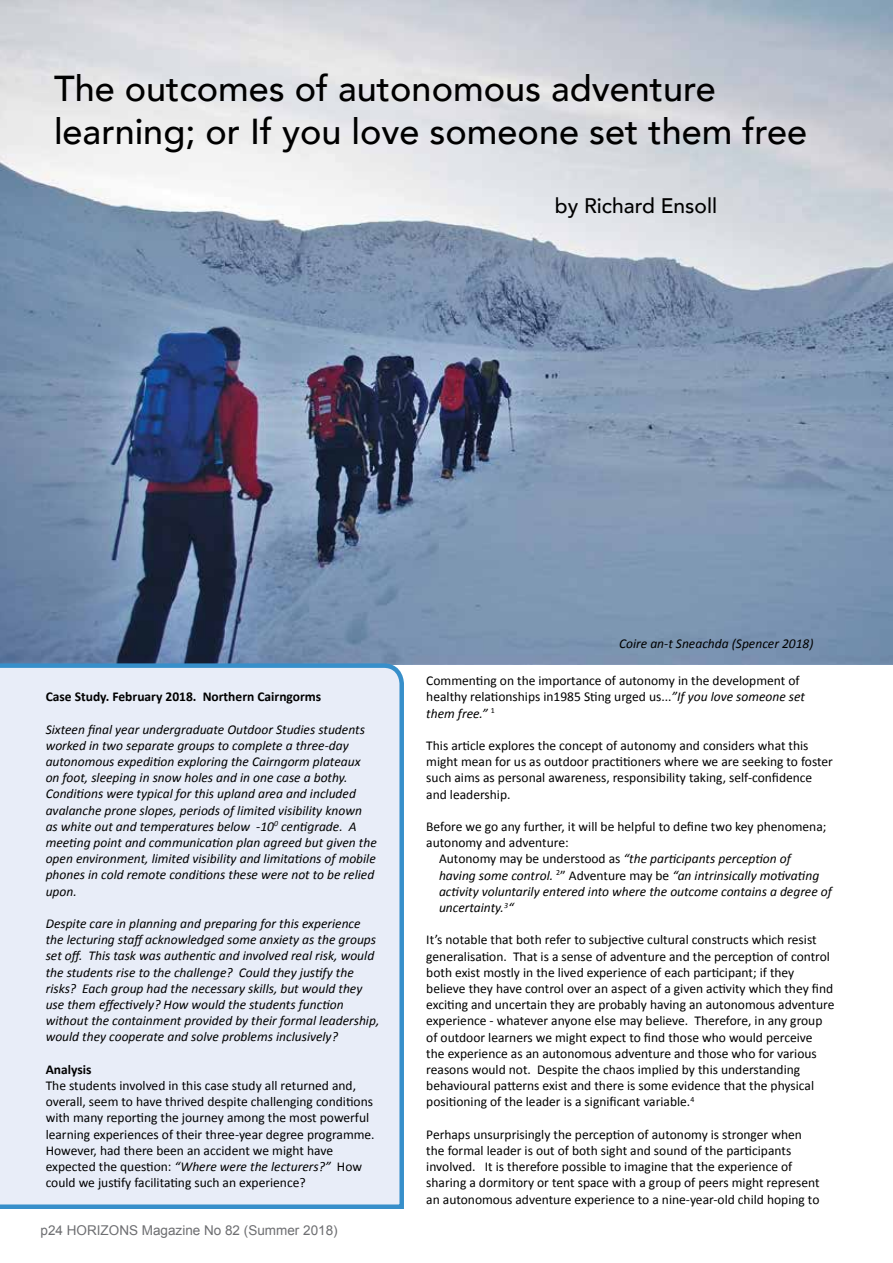
<style>
.page{position:relative;width:893px;height:1263px;background:#fff}
.page>*{position:absolute;margin:0;border:0;box-sizing:border-box;transform-origin:0 0}
.t1{font:500 36px/43.2px "Avenir";color:#000}
.t2{font:500 21px "Avenir";color:#000}
.t3{font:13.5px/16.2px "Calibri";color:#000}
.t4{font:italic 13.5px/16.2px "Calibri";color:#000}
.t5{font:700 13.5px "Calibri";color:#000}
.t6{font:13.5px "Arial";color:#6d6e71}
.s1{font-style:italic}
.s2{font-style:normal}
</style>
<div class="page">
<img style="left:0;top:0;width:893px;height:665px">
<div style="left:0;top:661px;width:406px;height:548px;background:#e8edf8"></div>
<h1 class="t1" style="left:54px;top:65px;width:755px">The outcomes of autonomous adventure learning; or If you love someone set them free</h1>
<h2 class="t2" style="left:555px;top:188px;width:164px">by Richard Ensoll</h2>
<p class="t5" style="left:46px;top:688px;width:277px">Case Study. February 2018. Northern Cairngorms</p>
<p class="t4" style="left:46px;top:720px;width:333px">Sixteen final year undergraduate Outdoor Studies students worked in two separate groups to complete a three-day autonomous expedition exploring the Cairngorm plateaux on foot, sleeping in snow holes and in one case a bothy.<br>Conditions were typical for this upland area and included avalanche prone slopes, periods of limited visibility known as white out and temperatures below -10<sup>0</sup> centigrade. A meeting point and communication plan agreed but given the open environment, limited visibility and limitations of mobile phones in cold remote conditions these were not to be relied upon.</p>
<p class="t4" style="left:46px;top:915px;width:335px">Despite care in planning and preparing for this experience the lecturing staff acknowledged some anxiety as the groups set off. This task was authentic and involved real risk, would the students rise to the challenge? Could they justify the risks? Each group had the necessary skills, but would they use them effectively? How would the students function without the containment provided by their formal leadership, would they cooperate and solve problems inclusively?</p>
<p class="t5" style="left:46px;top:1061px;width:47px">Analysis</p>
<p class="t3" style="left:46px;top:1077px;width:330px">The students involved in this case study all returned and, overall, seem to have thrived despite challenging conditions with many reporting the journey among the most powerful learning experiences of their three-year degree programme.<br>However, had there been an accident we might have expected the question: <span class="s1">“Where were the lecturers?”</span> How could we justify facilitating such an experience?</p>
<p class="t6" style="left:41px;top:1221px;width:299px">p24 HORIZONS Magazine No 82 (Summer 2018)</p>
<p class="t4" style="left:619px;top:635px;width:196px">Coire an-t Sneachda (Spencer 2018)</p>
<p class="t3" style="left:426px;top:673px;width:380px">Commenting on the importance of autonomy in the development of healthy relationships in1985 Sting urged us...<span class="s1">”If you love someone set them free.”</span> <sup>1</sup></p>
<p class="t3" style="left:426px;top:737px;width:408px">This article explores the concept of autonomy and considers what this might mean for us as outdoor practitioners where we are seeking to foster such aims as personal awareness, responsibility taking, self-confidence and leadership.</p>
<p class="t3" style="left:426px;top:818px;width:402px">Before we go any further, it will be helpful to define two key phenomena;</p>
<p class="t3" style="left:426px;top:835px;width:144px">autonomy and adventure:</p>
<p class="t4" style="left:439px;top:850px;width:353px"><span class="s2">Autonomy may be understood as</span> “the participants perception of</p>
<p class="t4" style="left:439px;top:866px;width:382px">having some control. <sup>2</sup><span class="s2">” Adventure may be</span> “an intrinsically motivating</p>
<p class="t4" style="left:439px;top:883px;width:394px">activity voluntarily entered into where the outcome contains a degree of</p>
<p class="t4" style="left:439px;top:899px;width:76px">uncertainty.<sup>3</sup>“</p>
<p class="t3" style="left:426px;top:932px;width:410px">It’s notable that both refer to subjective cultural constructs which resist generalisation. That is a sense of adventure and the perception of control both exist mostly in the lived experience of each participant; if they believe they have control over an aspect of a given activity which they find exciting and uncertain they are probably having an autonomous adventure experience - whatever anyone else may believe. Therefore, in any group of outdoor learners we might expect to find those who would perceive<br>the experience as an autonomous adventure and those who for various reasons would not. Despite the chaos implied by this understanding behavioural patterns exist and there is some evidence that the physical positioning of the leader is a significant variable.<sup>4</sup></p>
<p class="t3" style="left:426px;top:1126px;width:395px">Perhaps unsurprisingly the perception of autonomy is stronger when the formal leader is out of both sight and sound of the participants involved. It is therefore possible to imagine that the experience of sharing a dormitory or tent space with a group of peers might represent an autonomous adventure experience to a nine-year-old child hoping to</p>
</div>
